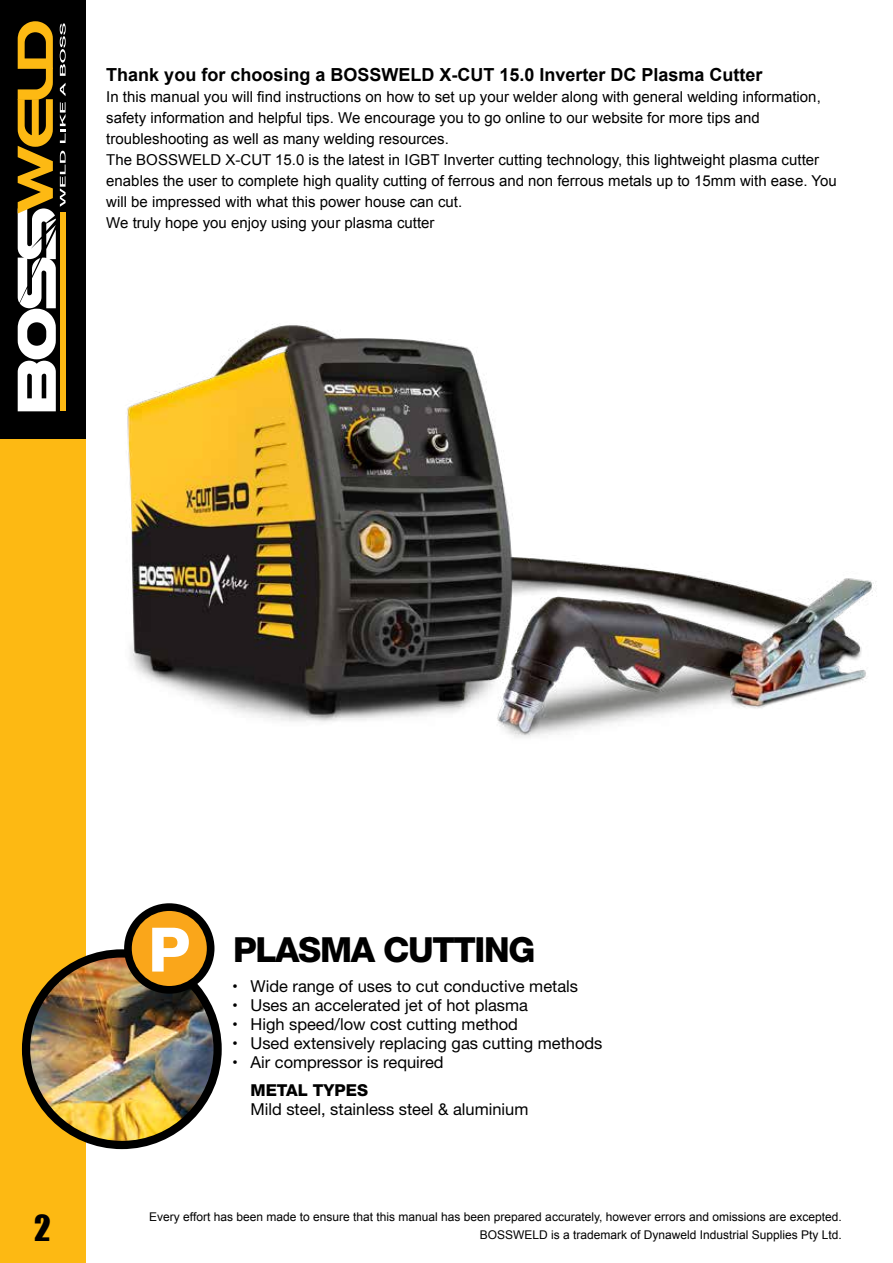
<style>
.page{position:relative;width:893px;height:1263px;background:#fff}
.page>*{position:absolute;margin:0;border:0;box-sizing:border-box;transform-origin:0 0}
.t1{font:800 61.35px "Helvetica Neue LT Std";color:#fff}
.t2{font:800 34.65px "Helvetica Neue LT Std";letter-spacing:-.04em;color:#000}
.t3{font:33px "Impact";color:#000}
.t4{font:700 18px "Arial";color:#000}
.t5{font:16.5px "Helvetica Neue";color:#000}
.t6{font:800 16.5px "Helvetica Neue LT Std";color:#000}
.t7{font:15px/21px "Arial";color:#000}
.t8{font:12px/18px "Arial";color:#000;text-align:right}
.s1{font-size:61.35px;color:#fff}
</style>
<div class="page">
<div style="left:0;top:0;width:85px;height:1263px;background:#fdb913"></div>
<div style="left:0;top:0;width:85px;height:438px;background:#000"></div>
<svg style="left:18px;top:21px;width:48px;height:390px"></svg>
<img style="left:26px;top:953px;width:192px;height:192px;border-radius:96px">
<div style="left:22px;top:949px;width:200px;height:200px;border:8px solid #000;border-radius:50%"></div>
<svg style="left:124px;top:903px;width:90px;height:91px;background:#b58638"></svg>
<img style="left:65px;top:269px;width:812px;height:505px">
<p class="t4" style="left:106px;top:63px;width:658px">Thank you for choosing a BOSSWELD X-CUT 15.0 Inverter DC Plasma Cutter</p>
<p class="t7" style="left:106px;top:87px;width:732px">In this manual you will find instructions on how to set up your welder along with general welding information, safety information and helpful tips. We encourage you to go online to our website for more tips and troubleshooting as well as many welding resources.<br>The BOSSWELD X-CUT 15.0 is the latest in IGBT Inverter cutting technology, this lightweight plasma cutter enables the user to complete high quality cutting of ferrous and non ferrous metals up to 15mm with ease. You will be impressed with what this power house can cut.<br>We truly hope you enjoy using your plasma cutter</p>
<h2 class="t2" style="left:141px;top:145px;width:161px"><span class="s1">M</span> MIG</h2>
<p class="t5" style="left:232px;top:189px;width:130px">• Simple to learn</p>
<h3 class="t3" style="left:34px;top:1202px;width:18px">2</h3>
<h1 class="t1" style="left:148px;top:913px;width:44px">P</h1>
<h2 class="t2" style="left:233px;top:929px;width:304px">PLASMA CUTTING</h2>
<p class="t5" style="left:250px;top:974px;width:329px">Wide range of uses to cut conductive metals</p>
<p class="t5" style="left:232px;top:993px;width:297px">• Uses an accelerated jet of hot plasma</p>
<p class="t5" style="left:232px;top:1012px;width:287px">• High speed/low cost cutting method</p>
<p class="t5" style="left:232px;top:1031px;width:372px">• Used extensively replacing gas cutting methods</p>
<p class="t5" style="left:232px;top:1050px;width:213px">• Air compressor is required</p>
<p class="t6" style="left:250px;top:1080px;width:119px">METAL TYPES</p>
<p class="t5" style="left:250px;top:1097px;width:279px">Mild steel, stainless steel &amp; aluminium</p>
<p class="t5" style="left:232px;top:974px;width:7px">•</p>
<p class="t8" style="left:149px;top:1208px;width:694px">Every effort has been made to ensure that this manual has been prepared accurately, however errors and omissions are excepted.<br>BOSSWELD is a trademark of Dynaweld Industrial Supplies Pty Ltd.</p>
</div>
